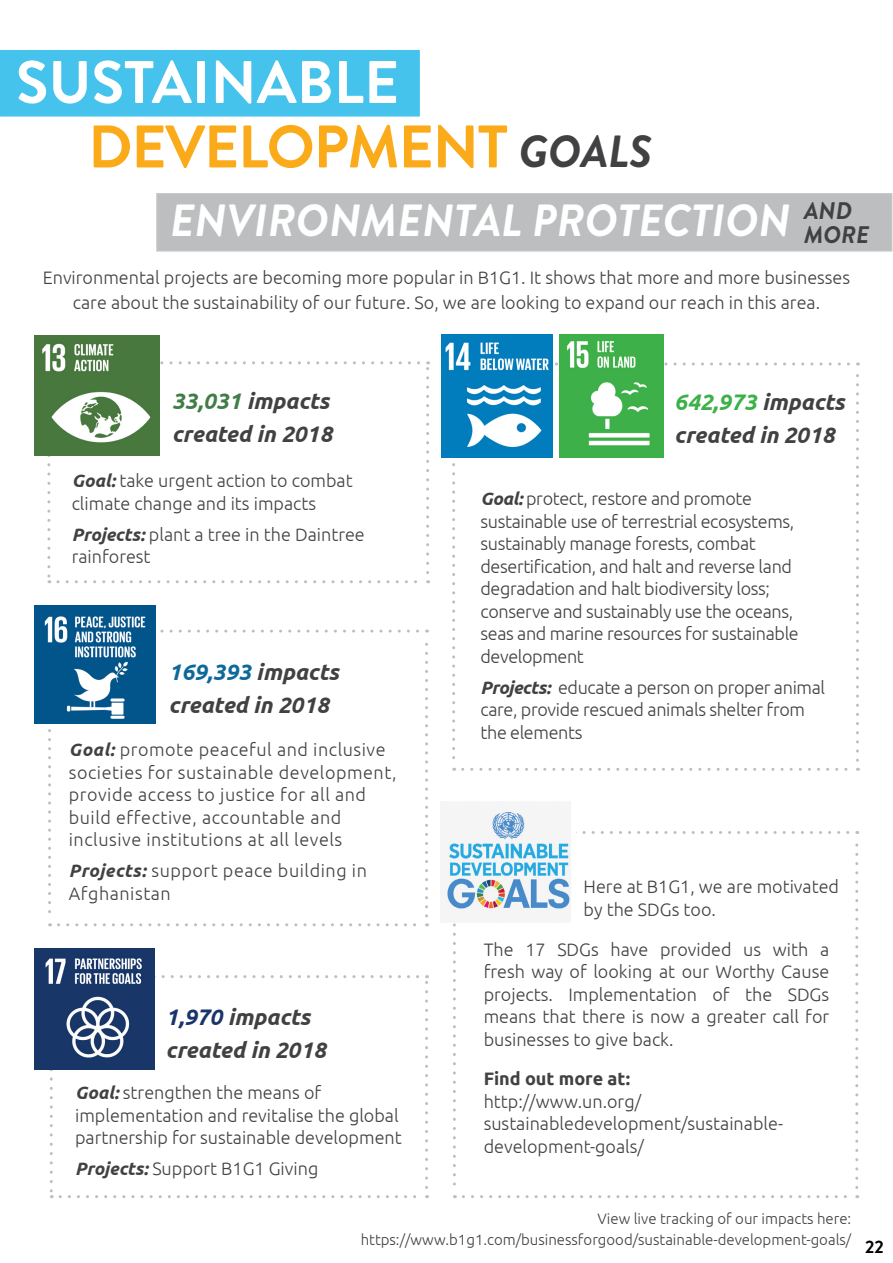
<style>
.page{position:relative;width:893px;height:1263px;background:#fff}
.page>*{position:absolute;margin:0;border:0;box-sizing:border-box;transform-origin:0 0}
.t1{font:700 60px/64.5px "Brandon Grotesque";letter-spacing:-.02em;color:#fff}
.t2{font:italic 700 45px "Brandon Grotesque";color:#fff}
.t3{font:italic 700 24px "Brandon Grotesque";color:#414042}
.t4{font:italic 700 22.5px/33px "Ubuntu";color:#414042}
.t5{font:300 18px/22.5px "Ubuntu";color:#414042}
.t6{font:300 18px/22.5px "Ubuntu";letter-spacing:-.02em;color:#414042}
.t7{font:300 18px/22.5px "Ubuntu";letter-spacing:.03em;color:#414042}
.t8{font:700 18px "Ubuntu";color:#414042}
.t9{font:700 18px "Brandon Grotesque";color:#000}
.t10{font:300 15px/21px "Ubuntu";color:#414042;text-align:right}
.s1{color:#fbaa19}
.s2{font-style:italic;font-size:45px;color:#414042}
.s3{color:#417d47}
.s4{font-weight:700;font-style:italic}
.s5{color:#0d699a}
.s6{color:#193469}
.s7{color:#3db049}
</style>
<div class="page">
<div style="left:157px;top:194px;width:735px;height:57px;background:#bcbec0"></div>
<div style="left:156px;top:193px;width:736px;height:59px;border:2px solid #c4c4c4"></div>
<svg style="left:47px;top:456px;width:3px;height:127px"></svg>
<svg style="left:58px;top:580px;width:371px;height:3px"></svg>
<svg style="left:426px;top:361px;width:3px;height:212px"></svg>
<svg style="left:160px;top:361px;width:259px;height:3px"></svg>
<img style="left:34px;top:335px;width:126px;height:121px">
<svg style="left:48px;top:723px;width:3px;height:203px"></svg>
<svg style="left:59px;top:923px;width:369px;height:3px"></svg>
<svg style="left:425px;top:630px;width:3px;height:286px"></svg>
<svg style="left:160px;top:630px;width:258px;height:3px"></svg>
<img style="left:34px;top:606px;width:122px;height:117px">
<svg style="left:452px;top:457px;width:3px;height:314px"></svg>
<svg style="left:463px;top:768px;width:395px;height:3px"></svg>
<svg style="left:856px;top:362px;width:3px;height:398px"></svg>
<svg style="left:555px;top:362px;width:293px;height:3px"></svg>
<img style="left:559px;top:334px;width:104px;height:123px">
<img style="left:441px;top:334px;width:112px;height:123px">
<svg style="left:50px;top:1069px;width:3px;height:129px"></svg>
<svg style="left:60px;top:1195px;width:368px;height:3px"></svg>
<svg style="left:425px;top:975px;width:3px;height:212px"></svg>
<svg style="left:155px;top:975px;width:263px;height:3px"></svg>
<img style="left:34px;top:949px;width:121px;height:120px">
<svg style="left:445px;top:810px;width:413px;height:388px"></svg>
<div style="left:0;top:50px;width:420px;height:67px;background:#45c3ed;border:2px solid #0eb2e8"></div>
<h1 class="t1" style="left:88px;top:51px;width:565px;text-indent:-72px">SUSTAINABLE<br><span class="s1">DEVELOPMENT</span> <span class="s2">GOALS</span></h1>
<h2 class="t2" style="left:170px;top:189px;width:684px">ENVIRONMENTAL PROTECTION <sup>AND</sup></h2>
<h3 class="t3" style="left:804px;top:218px;width:67px">MORE</h3>
<p class="t5" style="left:43px;top:265px;width:809px;line-height:25.2px;text-align:center">Environmental projects are becoming more popular in B1G1. It shows that more and more businesses care about the sustainability of our future. So, we are looking to expand our reach in this area.</p>
<p class="t4" style="left:172px;top:384px;width:162px"><span class="s3">33,031</span> impacts created in 2018</p>
<p class="t5" style="left:72px;top:469px;width:282px"><span class="s4">Goal:</span> take urgent action to combat climate change and its impacts</p>
<p class="t5" style="left:72px;top:522px;width:295px"><span class="s4">Projects:</span> plant a tree in the Daintree rainforest</p>
<p class="t4" style="left:169px;top:655px;width:172px"><span class="s5">169,393</span> impacts created in 2018</p>
<p class="t7" style="left:69px;top:738px;width:329px"><span class="s4">Goal:</span> promote peaceful and inclusive societies for sustainable development, provide access to justice for all and build effective, accountable and inclusive institutions at all levels</p>
<p class="t7" style="left:69px;top:859px;width:300px"><span class="s4">Projects:</span> support peace building in<br>Afghanistan</p>
<p class="t4" style="left:166px;top:1000px;width:162px"><span class="s6">1,970</span> impacts created in 2018</p>
<p class="t5" style="left:75px;top:1081px;width:328px"><span class="s4">Goal:</span> strengthen the means of implementation and revitalise the global partnership for sustainable development</p>
<p class="t5" style="left:75px;top:1157px;width:245px"><span class="s4">Projects:</span> Support B1G1 Giving</p>
<p class="t4" style="left:674px;top:385px;width:172px"><span class="s7">642,973</span> impacts created in 2018</p>
<p class="t6" style="left:480px;top:487px;width:320px"><span class="s4">Goal:</span> protect, restore and promote sustainable use of terrestrial ecosystems, sustainably manage forests, combat desertification, and halt and reverse land degradation and halt biodiversity loss; conserve and sustainably use the oceans, seas and marine resources for sustainable development</p>
<p class="t6" style="left:480px;top:676px;width:346px"><span class="s4">Projects:</span> educate a person on proper animal care, provide rescued animals shelter from the elements</p>
<p class="t5" style="left:584px;top:875px;width:257px">Here at B1G1, we are motivated by the SDGs too.</p>
<p class="t5" style="left:484px;top:938px;width:347px;text-align:justify">The 17 SDGs have provided us with a fresh way of looking at our Worthy Cause projects. Implementation of the SDGs means that there is now a greater call for businesses to give back.</p>
<p class="t8" style="left:484px;top:1068px;width:148px">Find out more at:</p>
<p class="t5" style="left:484px;top:1090px;width:301px">http://www.un.org/ sustainabledevelopment/sustainable&shy;development-goals/</p>
<p class="t10" style="left:361px;top:1208px;width:492px">View live tracking of our impacts here: https://www.b1g1.com/businessforgood/sustainable-development-goals/</p>
<p class="t9" style="left:865px;top:1235px;width:20px">22</p>
</div>
